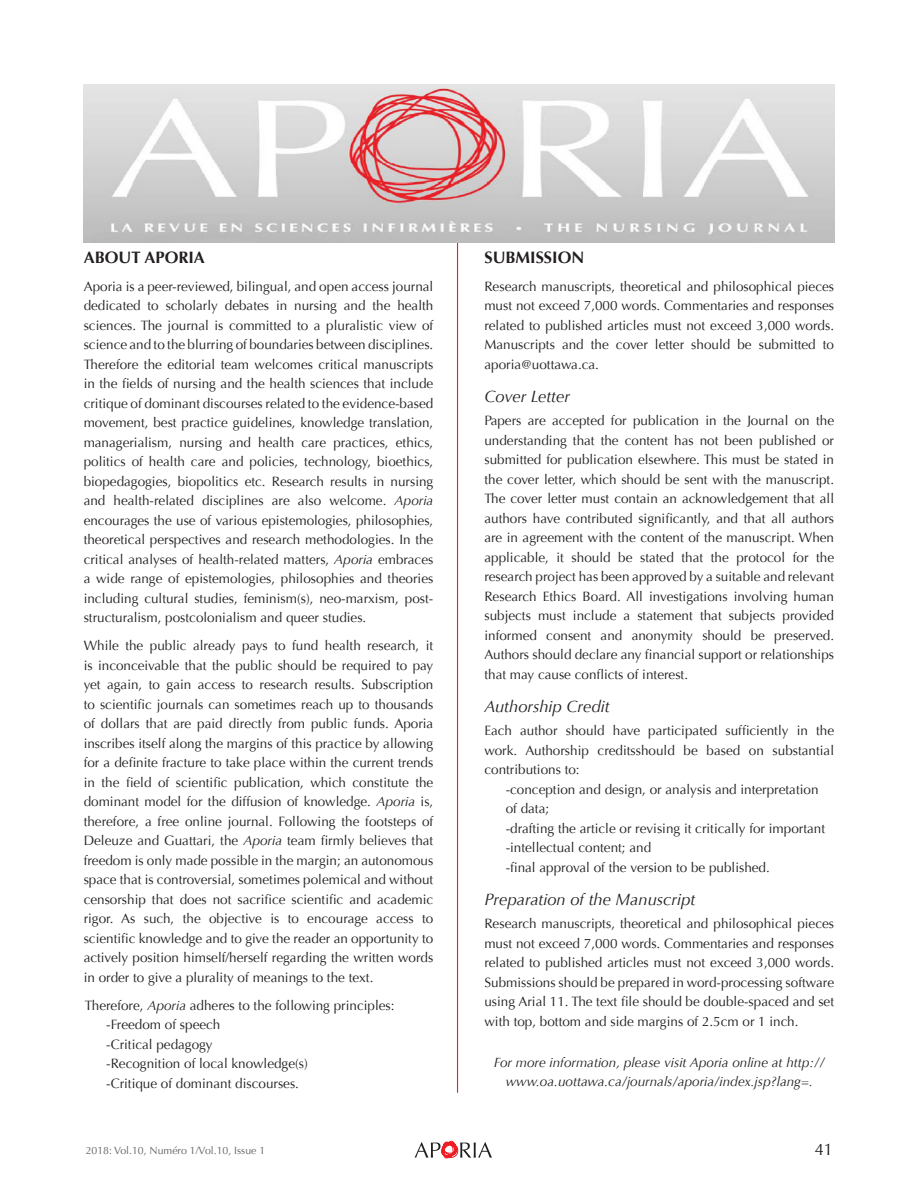
<style>
.page{position:relative;width:918px;height:1188px;background:#fff}
.page>*{position:absolute;margin:0;border:0;box-sizing:border-box;transform-origin:0 0}
.t1{font:italic 16.5px "Optima";color:#231f20}
.t2{font:700 16.5px "Optima";color:#231f20}
.t3{font:16.5px "Optima";color:#231f20}
.t4{font:13.5px/19.5px "Optima";color:#231f20;text-align:justify}
.t5{font:italic 13.5px/19.5px "Optima";color:#231f20;text-align:center}
.t6{font:10.5px "Optima";color:#636366}
.s1{font-style:italic}
</style>
<div class="page">
<hr style="left:457px;top:145px;width:1px;height:948px;background:#ee1d23">
<svg style="left:415px;top:1140px;width:77px;height:19px"></svg>
<img style="left:84px;top:84px;width:750px;height:158px">
<p class="t2" style="left:84px;top:248px;width:123px">ABOUT APORIA</p>
<p class="t4" style="left:84px;top:277px;width:351px">Aporia is a peer-reviewed, bilingual, and open access journal dedicated to scholarly debates in nursing and the health sciences. The journal is committed to a pluralistic view of science and to the blurring of boundaries between disciplines.<br>Therefore the editorial team welcomes critical manuscripts in the fields of nursing and the health sciences that include critique of dominant discourses related to the evidence-based movement, best practice guidelines, knowledge translation, managerialism, nursing and health care practices, ethics, politics of health care and policies, technology, bioethics, biopedagogies, biopolitics etc. Research results in nursing and health-related disciplines are also welcome. <span class="s1">Aporia </span>encourages the use of various epistemologies, philosophies, theoretical perspectives and research methodologies. In the critical analyses of health-related matters, <span class="s1">Aporia</span> embraces a wide range of epistemologies, philosophies and theories including cultural studies, feminism(s), neo-marxism, post&shy;structuralism, postcolonialism and queer studies.</p>
<p class="t4" style="left:84px;top:636px;width:351px">While the public already pays to fund health research, it is inconceivable that the public should be required to pay yet again, to gain access to research results. Subscription to scientific journals can sometimes reach up to thousands of dollars that are paid directly from public funds. Aporia inscribes itself along the margins of this practice by allowing for a definite fracture to take place within the current trends in the field of scientific publication, which constitute the dominant model for the diffusion of knowledge. <span class="s1">Aporia</span> is, therefore, a free online journal. Following the footsteps of Deleuze and Guattari, the <span class="s1">Aporia</span> team firmly believes that freedom is only made possible in the margin; an autonomous space that is controversial, sometimes polemical and without censorship that does not sacrifice scientific and academic rigor. As such, the objective is to encourage access to scientific knowledge and to give the reader an opportunity to actively position himself/herself regarding the written words in order to give a plurality of meanings to the text.</p>
<p class="t4" style="left:85px;top:995px;width:311px">Therefore, <span class="s1">Aporia</span> adheres to the following principles:</p>
<p class="t4" style="left:106px;top:1015px;width:116px">-Freedom of speech</p>
<p class="t4" style="left:106px;top:1034px;width:108px">-Critical pedagogy</p>
<p class="t4" style="left:106px;top:1054px;width:203px">-Recognition of local knowledge(s)</p>
<p class="t4" style="left:106px;top:1073px;width:194px">-Critique of dominant discourses.</p>
<p class="t2" style="left:484px;top:248px;width:101px">SUBMISSION</p>
<p class="t4" style="left:484px;top:277px;width:351px">Research manuscripts, theoretical and philosophical pieces must not exceed 7,000 words. Commentaries and responses related to published articles must not exceed 3,000 words.<br>Manuscripts and the cover letter should be submitted to aporia@uottawa.ca.</p>
<p class="t1" style="left:484px;top:386px;width:87px">Cover Letter</p>
<p class="t4" style="left:484px;top:411px;width:351px">Papers are accepted for publication in the Journal on the understanding that the content has not been published or submitted for publication elsewhere. This must be stated in the cover letter, which should be sent with the manuscript.<br>The cover letter must contain an acknowledgement that all authors have contributed significantly, and that all authors are in agreement with the content of the manuscript. When applicable, it should be stated that the protocol for the research project has been approved by a suitable and relevant Research Ethics Board. All investigations involving human subjects must include a statement that subjects provided informed consent and anonymity should be preserved.<br>Authors should declare any financial support or relationships that may cause conflicts of interest.</p>
<p class="t1" style="left:484px;top:696px;width:127px">Authorship Credit</p>
<p class="t4" style="left:484px;top:721px;width:351px">Each author should have participated sufficiently in the work. Authorship creditsshould be based on substantial contributions to:</p>
<p class="t4" style="left:506px;top:780px;width:314px">-conception and design, or analysis and interpretation of data;</p>
<p class="t4" style="left:506px;top:819px;width:321px">-drafting the article or revising it critically for important -intellectual content; and</p>
<p class="t4" style="left:506px;top:858px;width:266px">-final approval of the version to be published.</p>
<p class="t1" style="left:484px;top:889px;width:212px">Preparation of the Manuscript</p>
<p class="t4" style="left:484px;top:914px;width:351px">Research manuscripts, theoretical and philosophical pieces must not exceed 7,000 words. Commentaries and responses related to published articles must not exceed 3,000 words.<br>Submissions should be prepared in word-processing software using Arial 11. The text file should be double-spaced and set with top, bottom and side margins of 2.5cm or 1 inch.</p>
<p class="t5" style="left:494px;top:1052px;width:332px">For more information, please visit Aporia online at http:// www.oa.uottawa.ca/journals/aporia/index.jsp?lang=.</p>
<p class="t6" style="left:86px;top:1144px;width:181px">2018: Vol.10, Numéro 1/Vol.10, Issue 1</p>
<p class="t3" style="left:815px;top:1140px;width:20px">41</p>
</div>
